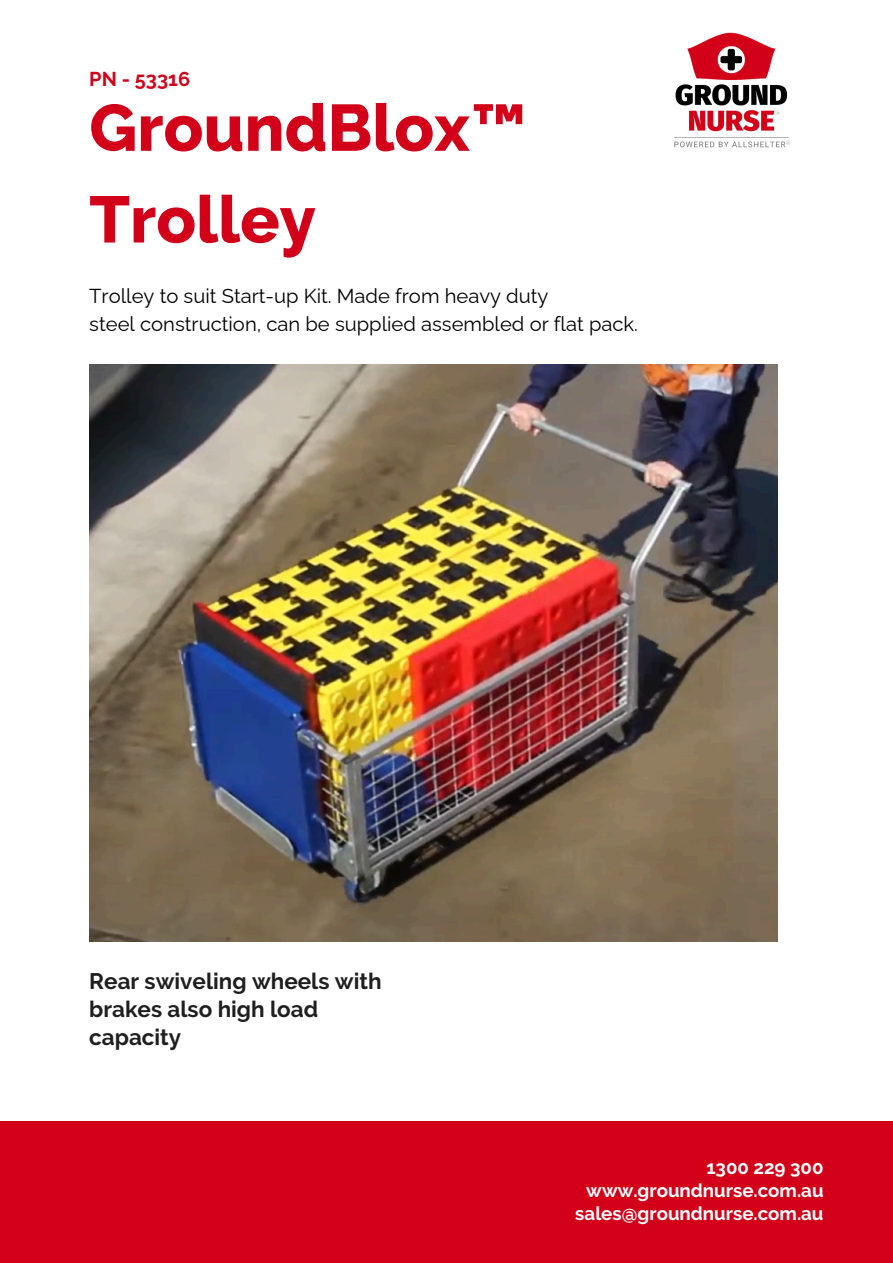
<style>
.page{position:relative;width:893px;height:1263px;background:#fff}
.page>*{position:absolute;margin:0;border:0;box-sizing:border-box;transform-origin:0 0}
.t1{font:800 65.55px/91.7px "Raleway";color:#d20019}
.t2{font:700 22.42px/27.6px "Raleway";color:#1f1f1f}
.t3{font:20.17px/28.1px "Raleway";color:#000}
.t4{font:700 19.95px "Raleway";color:#d20019}
.t5{font:700 18.67px "Raleway";color:#fff}
</style>
<div class="page">
<div style="left:0;top:1121px;width:893px;height:142px;background:#d20019"></div>
<img style="left:89px;top:364px;width:688px;height:577px">
<img style="left:674px;top:32px;width:117px;height:116px">
<p class="t4" style="left:89px;top:67px;width:102px">PN - 53316</p>
<h1 class="t1" style="left:89px;top:82px;width:406px">GroundBlox™️<br>Trolley</h1>
<p class="t3" style="left:89px;top:282px;width:550px">Trolley to suit Start-up Kit. Made from heavy duty<br>steel construction, can be supplied assembled or flat pack.</p>
<p class="t2" style="left:89px;top:968px;width:294px">Rear swiveling wheels with brakes also high load capacity</p>
<h3 class="t5" style="left:706px;top:1156px;width:119px">1300 229 300</h3>
<p class="t5" style="left:586px;top:1179px;width:239px">www.groundnurse.com.au</p>
<p class="t5" style="left:575px;top:1202px;width:250px">sales@groundnurse.com.au</p>
</div>
